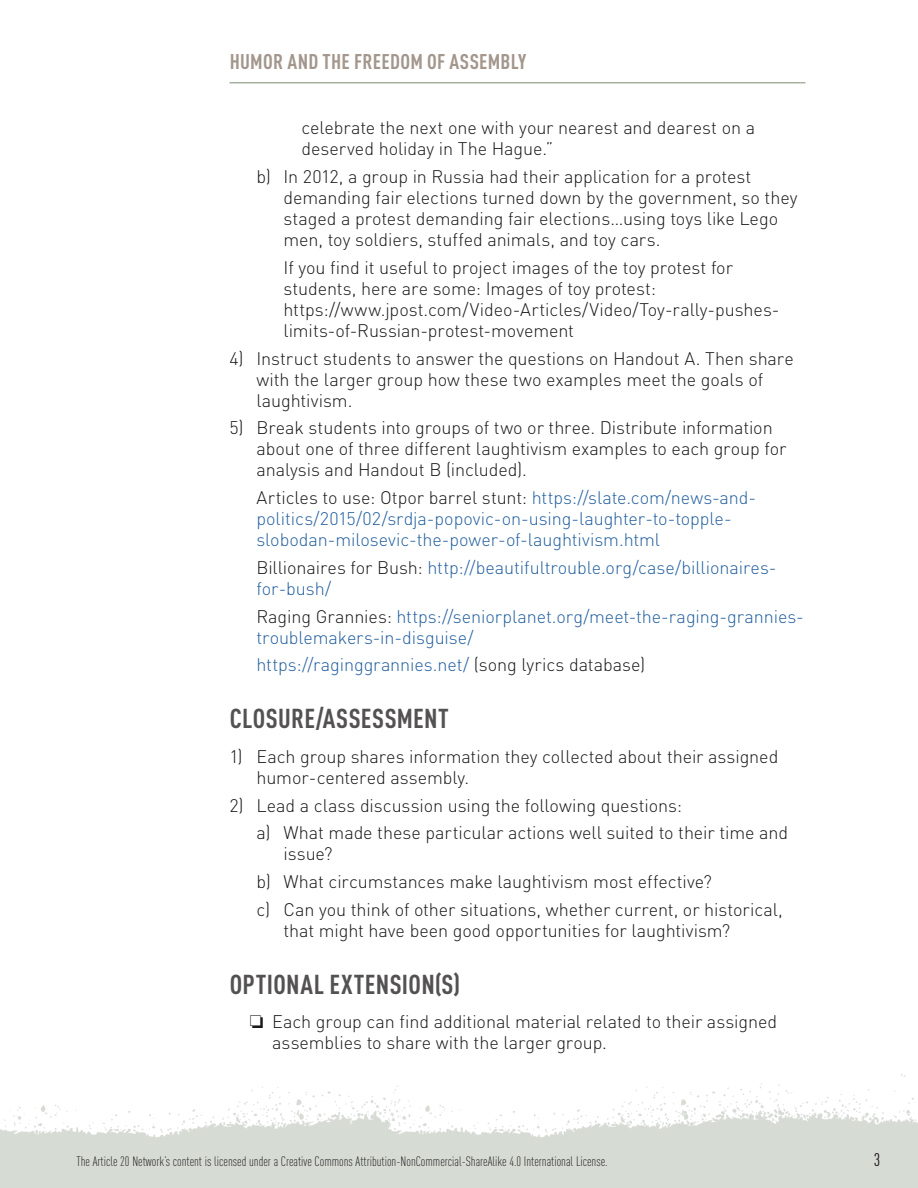
<style>
.page{position:relative;width:918px;height:1188px;background:#fff}
.page>*{position:absolute;margin:0;border:0;box-sizing:border-box;transform-origin:0 0}
.t1{font:700 condensed 27px "DIN Pro";letter-spacing:.015em;color:#535151}
.t2{font:700 condensed 21px "DIN Pro";letter-spacing:.015em;color:#a3968c}
.t3{font:300 18px/21px "DIN Pro";letter-spacing:-.005em;color:#191717}
.t4{font:300 18px/21px "DIN Pro";letter-spacing:-.005em;color:#215e9e}
.t5{font:condensed 18px "DIN Pro";color:#191717}
.t6{font:300 condensed 13.5px "DIN Pro";color:#191717}
.s1{color:#191717}
</style>
<div class="page">
<img style="left:0;top:1074px;width:918px;height:114px">
<hr style="left:230px;top:82px;width:576px;height:1px;background:#7c8b74">
<p class="t2" style="left:230px;top:46px;width:298px">HUMOR AND THE FREEDOM OF ASSEMBLY</p>
<p class="t3" style="left:302px;top:116px;width:455px">celebrate the next one with your nearest and dearest on a deserved holiday in The Hague.”</p>
<p class="t3" style="left:284px;top:165px;width:516px;text-indent:-27px">b) In 2012, a group in Russia had their application for a protest demanding fair elections turned down by the government, so they staged a protest demanding fair elections…using toys like Lego men, toy soldiers, stuffed animals, and toy cars.</p>
<p class="t3" style="left:284px;top:255px;width:498px">If you find it useful to project images of the toy protest for students, here are some: Images of toy protest: https://www.jpost.com/Video-Articles/Video/Toy-rally-pushes&shy;limits-of-Russian-protest-movement</p>
<p class="t3" style="left:256px;top:346px;width:539px;text-indent:-27px">4) Instruct students to answer the questions on Handout A. Then share with the larger group how these two examples meet the goals of laughtivism.</p>
<p class="t3" style="left:256px;top:416px;width:531px;text-indent:-27px">5) Break students into groups of two or three. Distribute information about one of three different laughtivism examples to each group for analysis and Handout B (included).</p>
<p class="t4" style="left:256px;top:486px;width:501px"><span class="s1">Articles to use: Otpor barrel stunt:</span> https://slate.com/news-and&shy;politics/2015/02/srdja-popovic-on-using-laughter-to-topple&shy;slobodan-milosevic-the-power-of-laughtivism.html</p>
<p class="t4" style="left:256px;top:555px;width:521px"><span class="s1">Billionaires for Bush:</span> http://beautifultrouble.org/case/billionaires&shy;for-bush/</p>
<p class="t4" style="left:256px;top:604px;width:549px"><span class="s1">Raging Grannies:</span> https://seniorplanet.org/meet-the-raging-grannies&shy;troublemakers-in-disguise/</p>
<p class="t4" style="left:256px;top:653px;width:390px">https://raginggrannies.net/ <span class="s1">(song lyrics database)</span></p>
<h1 class="t1" style="left:230px;top:698px;width:221px">CLOSURE/ASSESSMENT</h1>
<p class="t3" style="left:256px;top:744px;width:523px;text-indent:-27px">1) Each group shares information they collected about their assigned humor-centered assembly.</p>
<p class="t3" style="left:256px;top:790px;width:533px;line-height:27.8px;text-indent:-27px">2) Lead a class discussion using the following questions:<br>a) What made these particular actions well suited to their time and</p>
<p class="t3" style="left:256px;top:838px;width:528px;line-height:27.8px;text-indent:27px">issue?<br>b) What circumstances make laughtivism most effective?<br>c) Can you think of other situations, whether current, or historical,</p>
<p class="t3" style="left:284px;top:918px;width:448px">that might have been good opportunities for laughtivism?</p>
<h1 class="t1" style="left:230px;top:964px;width:232px">OPTIONAL EXTENSION(S)</h1>
<p class="t3" style="left:272px;top:1010px;width:506px;text-indent:-22px">❏ Each group can find additional material related to their assigned assemblies to share with the larger group.</p>
<p class="t6" style="left:76px;top:1151px;width:533px">The Article 20 Network’s content is licensed under a Creative Commons Attribution-NonCommercial-ShareAlike 4.0 International License.</p>
<p class="t5" style="left:874px;top:1146px;width:8px">3</p>
</div>
